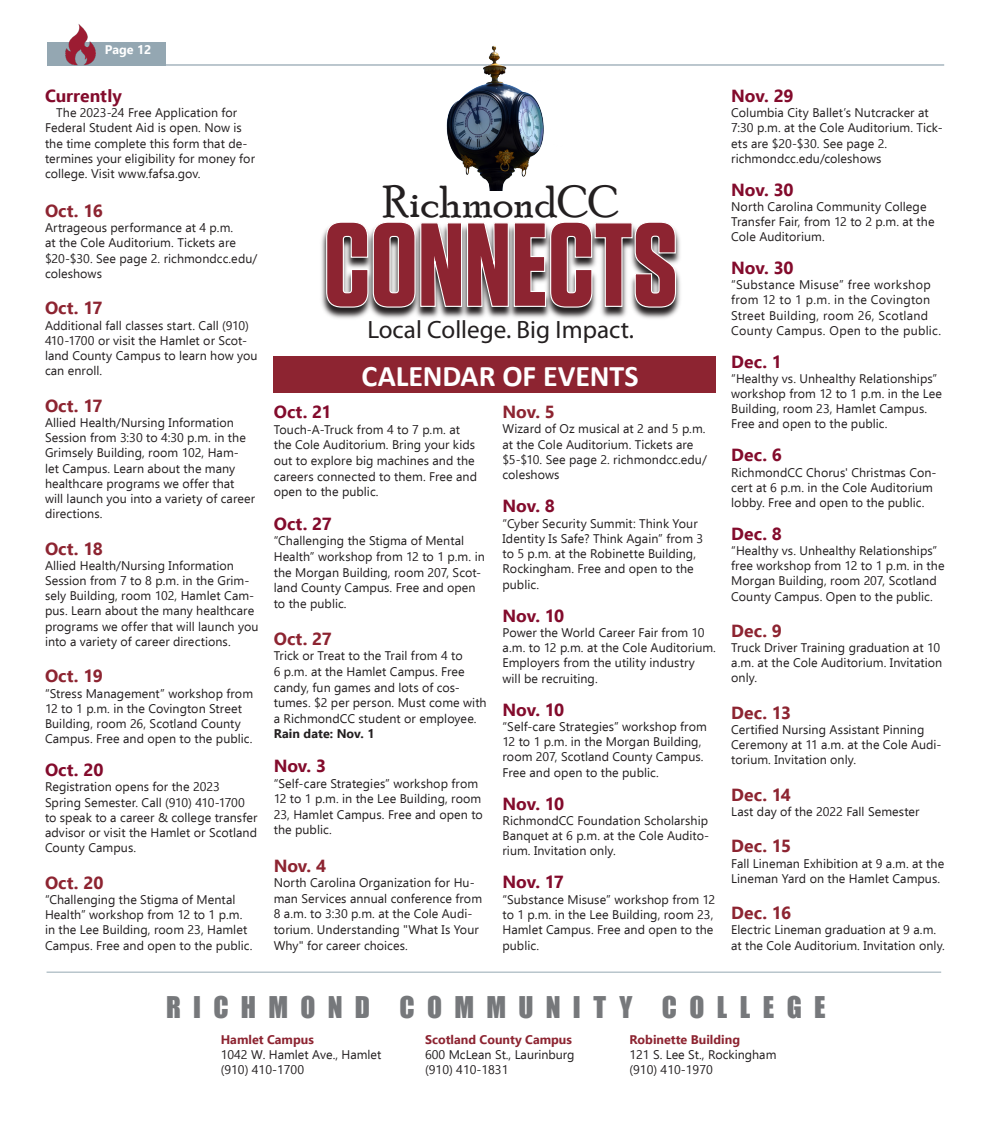
<style>
.page{position:relative;width:990px;height:1125px;background:#fff}
.page>*{position:absolute;margin:0;border:0;box-sizing:border-box;transform-origin:0 0}
.t1{font:700 119.25px "Tungsten";color:#8d2431}
.t2{font:45.62px "Poor Richard";color:#231f20}
.t3{font:700 30px "Calibri";letter-spacing:-.005em;color:#fff}
.Photo_Cutline{font:27.5px "Impact";letter-spacing:.445em;color:#76787b}
.t4{font:25.12px "Myriad Pro";color:#231f20}
.Photo_Cutline-2{font:700 17.5px "Ebrima";letter-spacing:-.005em;color:#830b2c}
.Photo_Cutline-3{font:700 17.5px "Ebrima";color:#8d2431}
.Read-in_subhead{font:700 17.5px "Ebrima";color:#830b2c}
.Photo_Cutline-4{font:12.5px/15.2px "Ebrima";letter-spacing:.005em;color:#231f20}
.Photo_Cutline-5{font:12.5px/15.2px "Ebrima";letter-spacing:.025em;color:#231f20}
.No_Spacing{font:12.5px "Ebrima";color:#231f20}
.No_Spacing-2{font:700 12.5px "Ebrima";color:#8d2431}
.t5{font:700 12.5px "Ebrima";color:#fff}
.s1{font-weight:700}
</style>
<div class="page">
<div style="left:47px;top:42px;width:118px;height:24px;background:#94a7b2"></div>
<hr style="left:161px;top:64px;width:783px;height:2px;background:#94a7b2">
<img style="left:65px;top:24px;width:31px;height:42px">
<img style="left:370px;top:45px;width:266px;height:146px">
<img style="left:321px;top:230px;width:360px;height:89px">
<svg style="left:326px;top:223px;width:351px;height:85px;background:#726f70"></svg>
<div style="left:273px;top:356px;width:443px;height:37px;background:#8d2431"></div>
<hr style="left:47px;top:972px;width:894px;height:1px;background:#95a8b2">
<p class="t5" style="left:105px;top:40px;width:48px">Page 12</p>
<p class="Read-in_subhead" style="left:45px;top:82px;width:78px">Currently</p>
<p class="Photo_Cutline-4" style="left:45px;top:105px;width:212px;text-indent:11px">The 2023-24 Free Application for Federal Student Aid is open. Now is the time complete this form that de&shy;termines your eligibility for money for college. Visit www.fafsa.gov.</p>
<p class="Photo_Cutline-3" style="left:45px;top:197px;width:59px">Oct. 16</p>
<p class="Photo_Cutline-4" style="left:45px;top:220px;width:214px">Artrageous performance at 4 p.m.<br>at the Cole Auditorium. Tickets are $20-$30. See page 2. richmondcc.edu/ coleshows</p>
<p class="Photo_Cutline-3" style="left:45px;top:294px;width:59px">Oct. 17</p>
<p class="Photo_Cutline-4" style="left:45px;top:317px;width:214px">Additional fall classes start. Call (910)<br>410-1700 or visit the Hamlet or Scot&shy;land County Campus to learn how you can enroll.</p>
<p class="Photo_Cutline-3" style="left:45px;top:392px;width:59px">Oct. 17</p>
<p class="Photo_Cutline-4" style="left:45px;top:414px;width:212px">Allied Health/Nursing Information<br>Session from 3:30 to 4:30 p.m. in the<br>Grimsely Building, room 102, Ham&shy;let Campus. Learn about the many healthcare programs we offer that will launch you into a variety of career directions.</p>
<p class="Photo_Cutline-3" style="left:45px;top:535px;width:59px">Oct. 18</p>
<p class="Photo_Cutline-4" style="left:45px;top:557px;width:215px">Allied Health/Nursing Information Session from 7 to 8 p.m. in the Grim&shy;sely Building, room 102, Hamlet Cam&shy;pus. Learn about the many healthcare programs we offer that will launch you into a variety of career directions.</p>
<p class="Photo_Cutline-3" style="left:45px;top:662px;width:59px">Oct. 19</p>
<p class="Photo_Cutline-4" style="left:45px;top:685px;width:210px">“Stress Management” workshop from 12 to 1 p.m. in the Covington Street Building, room 26, Scotland County Campus. Free and open to the public.</p>
<p class="Photo_Cutline-2" style="left:45px;top:756px;width:60px">Oct. 20</p>
<p class="Photo_Cutline-4" style="left:45px;top:779px;width:214px">Registration opens for the 2023<br>Spring Semester. Call (910) 410-1700 to speak to a career &amp; college transfer advisor or visit the Hamlet or Scotland<br>County Campus.</p>
<p class="Photo_Cutline-3" style="left:45px;top:869px;width:60px">Oct. 20</p>
<p class="Photo_Cutline-4" style="left:45px;top:891px;width:209px">“Challenging the Stigma of Mental Health” workshop from 12 to 1 p.m. in the Lee Building, room 23, Hamlet Campus. Free and open to the public.</p>
<p class="t2" style="left:383px;top:175px;width:237px">RichmondCC</p>
<p class="t1" style="left:324px;top:201px;width:355px">CONNECTS</p>
<p class="t4" style="left:367px;top:314px;width:268px">Local College. Big Impact.</p>
<p class="t3" style="left:361px;top:354px;width:279px">CALENDAR OF EVENTS</p>
<p class="Photo_Cutline-2" style="left:274px;top:398px;width:59px">Oct. 21</p>
<p class="Photo_Cutline-4" style="left:274px;top:421px;width:205px;line-height:15.6px">Touch-A-Truck from 4 to 7 p.m. at the Cole Auditorium. Bring your kids out to explore big machines and the careers connected to them. Free and open to the public.</p>
<p class="Photo_Cutline-2" style="left:274px;top:510px;width:60px">Oct. 27</p>
<p class="Photo_Cutline-4" style="left:274px;top:533px;width:213px;line-height:15.6px">“Challenging the Stigma of Mental<br>Health” workshop from 12 to 1 p.m. in the Morgan Building, room 207, Scot&shy;land County Campus. Free and open to the public.</p>
<p class="Photo_Cutline-3" style="left:274px;top:625px;width:60px">Oct. 27</p>
<p class="Photo_Cutline-4" style="left:274px;top:648px;width:214px;line-height:15.6px">Trick or Treat to the Trail from 4 to<br>6 p.m. at the Hamlet Campus. Free candy, fun games and lots of cos&shy;tumes. $2 per person. Must come with a RichmondCC student or employee.<br><span class="s1">Rain date: Nov. 1</span></p>
<p class="Photo_Cutline-2" style="left:274px;top:752px;width:54px">Nov. 3</p>
<p class="Photo_Cutline-4" style="left:274px;top:775px;width:211px;line-height:15.6px">“Self-care Strategies” workshop from<br>12 to 1 p.m. in the Lee Building, room<br>23, Hamlet Campus. Free and open to the public.</p>
<p class="Photo_Cutline-3" style="left:274px;top:852px;width:54px">Nov. 4</p>
<p class="Photo_Cutline-4" style="left:274px;top:875px;width:210px;line-height:15.6px">North Carolina Organization for Hu&shy;man Services annual conference from 8 a.m. to 3:30 p.m. at the Cole Audi&shy;torium. Understanding "What Is Your Why" for career choices.</p>
<p class="Photo_Cutline-3" style="left:502px;top:398px;width:54px">Nov. 5</p>
<p class="Photo_Cutline-4" style="left:502px;top:421px;width:206px">Wizard of Oz musical at 2 and 5 p.m. at the Cole Auditorium. Tickets are $5-$10. See page 2. richmondcc.edu/ coleshows</p>
<p class="Photo_Cutline-2" style="left:502px;top:492px;width:54px">Nov. 8</p>
<p class="Photo_Cutline-4" style="left:502px;top:515px;width:202px">“Cyber Security Summit: Think Your<br>Identity Is Safe? Think Again” from 3 to 5 p.m. at the Robinette Building,<br>Rockingham. Free and open to the public.</p>
<p class="Photo_Cutline-2" style="left:502px;top:602px;width:63px">Nov. 10</p>
<p class="Photo_Cutline-4" style="left:502px;top:624px;width:215px">Power the World Career Fair from 10 a.m. to 12 p.m. at the Cole Auditorium.<br>Employers from the utility industry will be recruiting.</p>
<p class="Photo_Cutline-2" style="left:502px;top:696px;width:63px">Nov. 10</p>
<p class="Photo_Cutline-4" style="left:502px;top:718px;width:206px">“Self-care Strategies” workshop from 12 to 1 p.m. in the Morgan Building, room 207, Scotland County Campus.<br>Free and open to the public.</p>
<p class="Photo_Cutline-2" style="left:502px;top:790px;width:63px">Nov. 10</p>
<p class="Photo_Cutline-4" style="left:502px;top:812px;width:208px;text-align:justify">RichmondCC Foundation Scholarship Banquet at 6 p.m. at the Cole Audito&shy;rium. Invitation only.</p>
<p class="Photo_Cutline-2" style="left:502px;top:868px;width:63px">Nov. 17</p>
<p class="Photo_Cutline-4" style="left:502px;top:891px;width:214px">“Substance Misuse” workshop from 12 to 1 p.m. in the Lee Building, room 23,<br>Hamlet Campus. Free and open to the public.</p>
<p class="Photo_Cutline-2" style="left:731px;top:82px;width:64px">Nov. 29</p>
<p class="Photo_Cutline-4" style="left:731px;top:105px;width:213px">Columbia City Ballet’s Nutcracker at 7:30 p.m. at the Cole Auditorium. Tick&shy;ets are $20-$30. See page 2. richmondcc.edu/coleshows</p>
<p class="Photo_Cutline-2" style="left:731px;top:176px;width:64px">Nov. 30</p>
<p class="Photo_Cutline-4" style="left:731px;top:198px;width:205px">North Carolina Community College<br>Transfer Fair, from 12 to 2 p.m. at the<br>Cole Auditorium.</p>
<p class="Photo_Cutline-2" style="left:731px;top:254px;width:64px">Nov. 30</p>
<p class="Photo_Cutline-5" style="left:731px;top:277px;width:211px">“Substance Misuse” free workshop from 12 to 1 p.m. in the Covington Street Building, room 26, Scotland County Campus. Open to the public.</p>
<p class="Photo_Cutline-2" style="left:731px;top:348px;width:52px">Dec. 1</p>
<p class="Photo_Cutline-4" style="left:731px;top:370px;width:212px">“Healthy vs. Unhealthy Relationships” workshop from 12 to 1 p.m. in the Lee Building, room 23, Hamlet Campus.<br>Free and open to the public.</p>
<p class="Photo_Cutline-2" style="left:731px;top:441px;width:52px">Dec. 6</p>
<p class="Photo_Cutline-4" style="left:731px;top:464px;width:207px">RichmondCC Chorus' Christmas Con&shy;cert at 6 p.m. in the Cole Auditorium lobby. Free and open to the public.</p>
<p class="Photo_Cutline-2" style="left:731px;top:520px;width:52px">Dec. 8</p>
<p class="Photo_Cutline-4" style="left:731px;top:543px;width:215px">“Healthy vs. Unhealthy Relationships” free workshop from 12 to 1 p.m. in the Morgan Building, room 207, Scotland County Campus. Open to the public.</p>
<p class="Photo_Cutline-3" style="left:731px;top:617px;width:52px">Dec. 9</p>
<p class="Photo_Cutline-4" style="left:731px;top:640px;width:212px">Truck Driver Training graduation at 10 a.m. at the Cole Auditorium. Invitation only.</p>
<p class="Photo_Cutline-3" style="left:731px;top:699px;width:61px">Dec. 13</p>
<p class="Photo_Cutline-4" style="left:731px;top:722px;width:212px">Certified Nursing Assistant Pinning<br>Ceremony at 11 a.m. at the Cole Audi&shy;torium. Invitation only.</p>
<p class="Photo_Cutline-3" style="left:731px;top:781px;width:61px">Dec. 14</p>
<p class="Photo_Cutline-4" style="left:731px;top:804px;width:190px">Last day of the 2022 Fall Semester</p>
<p class="Photo_Cutline-3" style="left:731px;top:832px;width:61px">Dec. 15</p>
<p class="Photo_Cutline-4" style="left:731px;top:855px;width:215px">Fall Lineman Exhibition at 9 a.m. at the<br>Lineman Yard on the Hamlet Campus.</p>
<p class="Photo_Cutline-3" style="left:731px;top:899px;width:61px">Dec. 16</p>
<p class="Photo_Cutline-4" style="left:731px;top:922px;width:215px">Electric Lineman graduation at 9 a.m. at the Cole Auditorium. Invitation only.</p>
<p class="Photo_Cutline" style="left:166px;top:986px;width:661px">RICHMOND COMMUNITY COLLEGE</p>
<p class="No_Spacing-2" style="left:221px;top:1030px;width:95px">Hamlet Campus</p>
<p class="No_Spacing" style="left:221px;top:1046px;width:162px">1042 W. Hamlet Ave., Hamlet</p>
<p class="No_Spacing" style="left:221px;top:1061px;width:85px">(910) 410-1700</p>
<p class="No_Spacing-2" style="left:425px;top:1030px;width:148px">Scotland County Campus</p>
<p class="No_Spacing" style="left:425px;top:1046px;width:151px">600 McLean St., Laurinburg</p>
<p class="No_Spacing" style="left:425px;top:1061px;width:85px">(910) 410-1831</p>
<p class="No_Spacing-2" style="left:629px;top:1030px;width:112px">Robinette Building</p>
<p class="No_Spacing" style="left:629px;top:1046px;width:148px">121 S. Lee St., Rockingham</p>
<p class="No_Spacing" style="left:629px;top:1061px;width:85px">(910) 410-1970</p>
</div>
